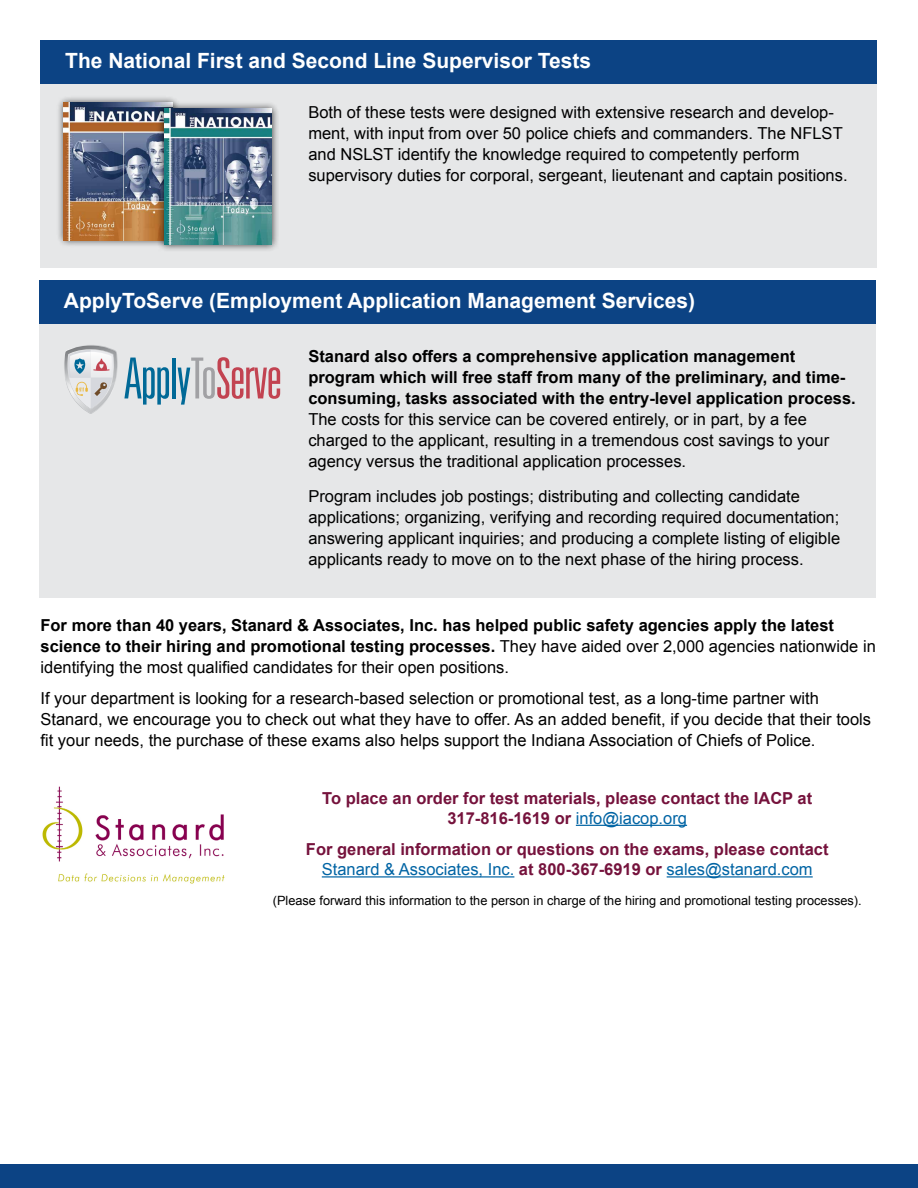
<style>
.page{position:relative;width:918px;height:1188px;background:#fff}
.page>*{position:absolute;margin:0;border:0;box-sizing:border-box;transform-origin:0 0}
.t1{font:700 21px "Arial";color:#fff}
.t2{font:16.5px/21px "Arial";color:#000}
.t3{font:700 16.5px/21px "Arial";color:#000}
.t4{font:700 16.5px/19.8px "Arial";color:#75123c;text-align:center}
.t5{font:12.75px "Arial";color:#000}
.s1{font-weight:400}
.s2{font-weight:400;color:#0064a4}
</style>
<div class="page">
<div style="left:0;top:1164px;width:918px;height:24px;background:#0c4384"></div>
<img style="left:42px;top:786px;width:183px;height:98px">
<div style="left:40px;top:75px;width:838px;height:193px;background:#e6e7e8"></div>
<div style="left:40px;top:40px;width:838px;height:44px;background:#0c4384"></div>
<div style="left:39px;top:324px;width:837px;height:274px;background:#e6e7e8"></div>
<div style="left:39px;top:280px;width:837px;height:44px;background:#0c4384"></div>
<div style="left:56px;top:95px;width:124px;height:153px;background:#000;opacity:.75"></div>
<img style="left:64px;top:103px;width:93px;height:137px">
<div style="left:157px;top:101px;width:123px;height:152px;background:#000;opacity:.75"></div>
<img style="left:164px;top:109px;width:108px;height:136px">
<svg style="left:124px;top:358px;width:45px;height:47px"></svg>
<hr style="left:172px;top:358px;width:4px;height:40px;background:#006997">
<svg style="left:178px;top:357px;width:102px;height:48px"></svg>
<svg style="left:64px;top:345px;width:54px;height:69px"></svg>
<hr style="left:576px;top:825px;width:111px;height:1px;background:#0064a4">
<hr style="left:322px;top:876px;width:192px;height:2px;background:#0064a4">
<hr style="left:667px;top:876px;width:146px;height:2px;background:#0064a4">
<p class="t1" style="left:65px;top:47px;width:527px">The National First and Second Line Supervisor Tests</p>
<p class="t2" style="left:308px;top:102px;width:541px">Both of these tests were designed with extensive research and develop&shy;ment, with input from over 50 police chiefs and commanders. The NFLST and NSLST identify the knowledge required to competently perform supervisory duties for corporal, sergeant, lieutenant and captain positions.</p>
<p class="t1" style="left:64px;top:287px;width:633px">ApplyToServe (Employment Application Management Services)</p>
<p class="t3" style="left:308px;top:346px;width:549px">Stanard also offers a comprehensive application management program which will free staff from many of the preliminary, and time&shy;consuming, tasks associated with the entry-level application process.</p>
<p class="t2" style="left:308px;top:409px;width:522px">The costs for this service can be covered entirely, or in part, by a fee charged to the applicant, resulting in a tremendous cost savings to your agency versus the traditional application processes.</p>
<p class="t2" style="left:308px;top:486px;width:533px">Program includes job postings; distributing and collecting candidate applications; organizing, verifying and recording required documentation; answering applicant inquiries; and producing a complete listing of eligible applicants ready to move on to the next phase of the hiring process.</p>
<p class="t3" style="left:40px;top:615px;width:837px">For more than 40 years, Stanard &amp; Associates, Inc. has helped public safety agencies apply the latest science to their hiring and promotional testing processes. <span class="s1">They have aided over 2,000 agencies nationwide in identifying the most qualified candidates for their open positions.</span></p>
<p class="t2" style="left:40px;top:688px;width:832px">If your department is looking for a research-based selection or promotional test, as a long-time partner with<br>Stanard, we encourage you to check out what they have to offer. As an added benefit, if you decide that their tools fit your needs, the purchase of these exams also helps support the Indiana Association of Chiefs of Police.</p>
<p class="t4" style="left:322px;top:789px;width:491px">To place an order for test materials, please contact the IACP at<br>317-816-1619 or <span class="s2">info@iacop.org</span></p>
<p class="t4" style="left:306px;top:840px;width:524px">For general information or questions on the exams, please contact<br><span class="s2">Stanard &amp; Associates, Inc.</span> at 800-367-6919 or <span class="s2">sales@stanard.com</span></p>
<p class="t5" style="left:273px;top:892px;width:590px">(Please forward this information to the person in charge of the hiring and promotional testing processes).</p>
</div>
